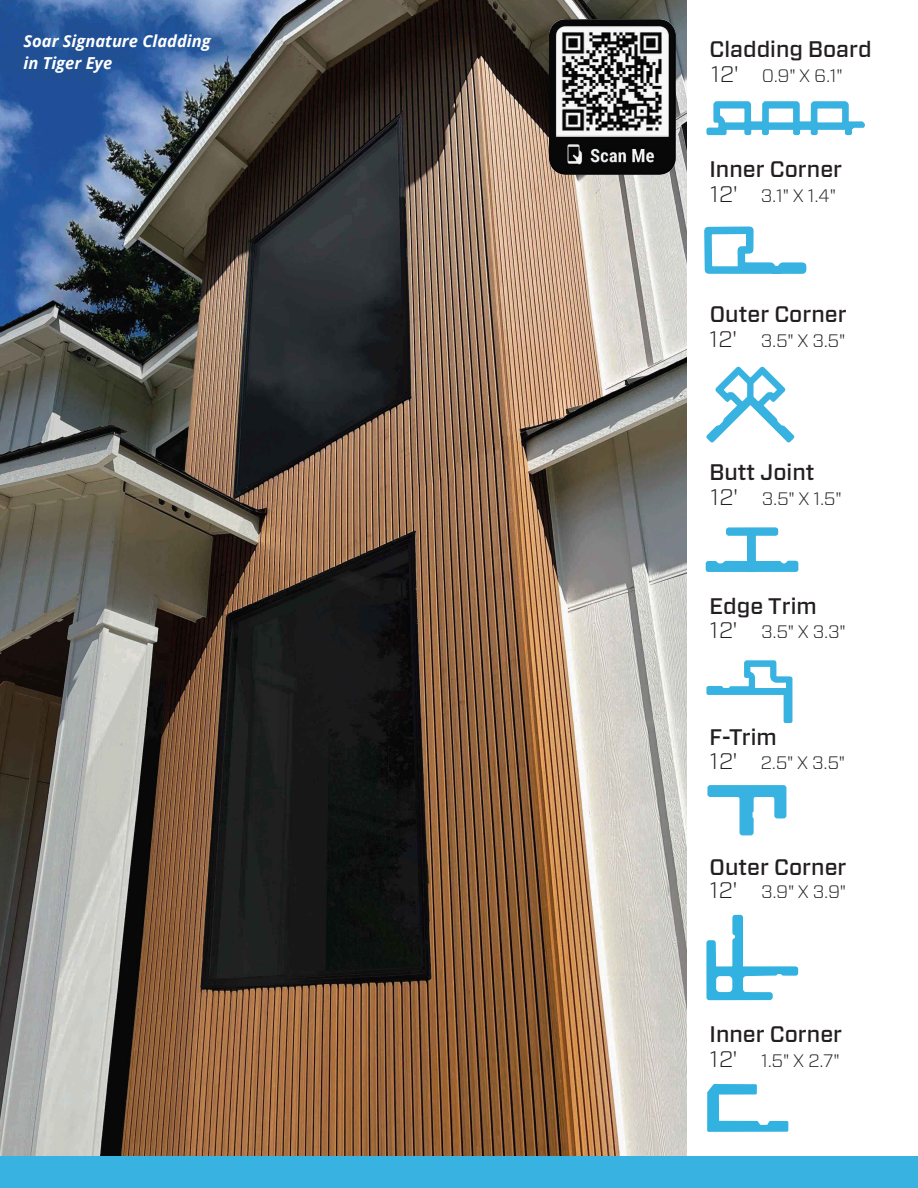
<style>
.page{position:relative;width:918px;height:1188px;background:#fff}
.page>*{position:absolute;margin:0;border:0;box-sizing:border-box;transform-origin:0 0}
.t1{font:500 22.5px "Forza";color:#231f20}
.t2{font:300 18px "Forza";color:#231f20}
.t3{font:italic 700 16.5px/22px "Open Sans";color:#fff}
.s1{font-size:22.5px}
</style>
<div class="page">
<img style="left:0;top:0;width:687px;height:1157px">
<div style="left:0;top:1157px;width:918px;height:31px;background:#38b2e0"></div>
<svg style="left:706px;top:101px;width:159px;height:35px"></svg>
<svg style="left:706px;top:785px;width:83px;height:372px"></svg>
<svg style="left:706px;top:660px;width:87px;height:63px"></svg>
<svg style="left:705px;top:530px;width:94px;height:42px"></svg>
<div style="left:726px;top:527px;width:52px;height:8px;border:4px solid #38b2e0"></div>
<div style="left:747px;top:529px;width:9px;height:43px;border:4px solid #38b2e0"></div>
<svg style="left:706px;top:366px;width:89px;height:77px"></svg>
<svg style="left:704px;top:226px;width:103px;height:48px"></svg>
<img style="left:550px;top:19px;width:125px;height:156px">
<p class="t3" style="left:23px;top:30px;width:189px">Soar Signature Cladding in Tiger Eye</p>
<p class="t1" style="left:710px;top:34px;width:164px">Cladding Board</p>
<p class="t2" style="left:711px;top:63px;width:133px"><span class="s1">12'</span> 0.9" X 6.1"</p>
<p class="t1" style="left:710px;top:154px;width:134px">Inner Corner</p>
<p class="t2" style="left:710px;top:183px;width:127px"><span class="s1">12'</span> 3.1" X 1.4"</p>
<p class="t1" style="left:710px;top:299px;width:139px">Outer Corner</p>
<p class="t2" style="left:710px;top:328px;width:137px"><span class="s1">12'</span> 3.5" X 3.5"</p>
<p class="t1" style="left:710px;top:458px;width:106px">Butt Joint</p>
<p class="t2" style="left:710px;top:486px;width:132px"><span class="s1">12'</span> 3.5" X 1.5"</p>
<p class="t1" style="left:710px;top:591px;width:109px">Edge Trim</p>
<p class="t2" style="left:710px;top:620px;width:137px"><span class="s1">12'</span> 3.5" X 3.3"</p>
<p class="t1" style="left:710px;top:722px;width:69px">F-Trim</p>
<p class="t2" style="left:710px;top:750px;width:136px"><span class="s1">12'</span> 2.5" X 3.5"</p>
<p class="t1" style="left:710px;top:852px;width:139px">Outer Corner</p>
<p class="t2" style="left:710px;top:879px;width:137px"><span class="s1">12'</span> 3.9" X 3.9"</p>
<p class="t1" style="left:710px;top:1020px;width:134px">Inner Corner</p>
<p class="t2" style="left:710px;top:1048px;width:131px"><span class="s1">12'</span> 1.5" X 2.7"</p>
</div>
